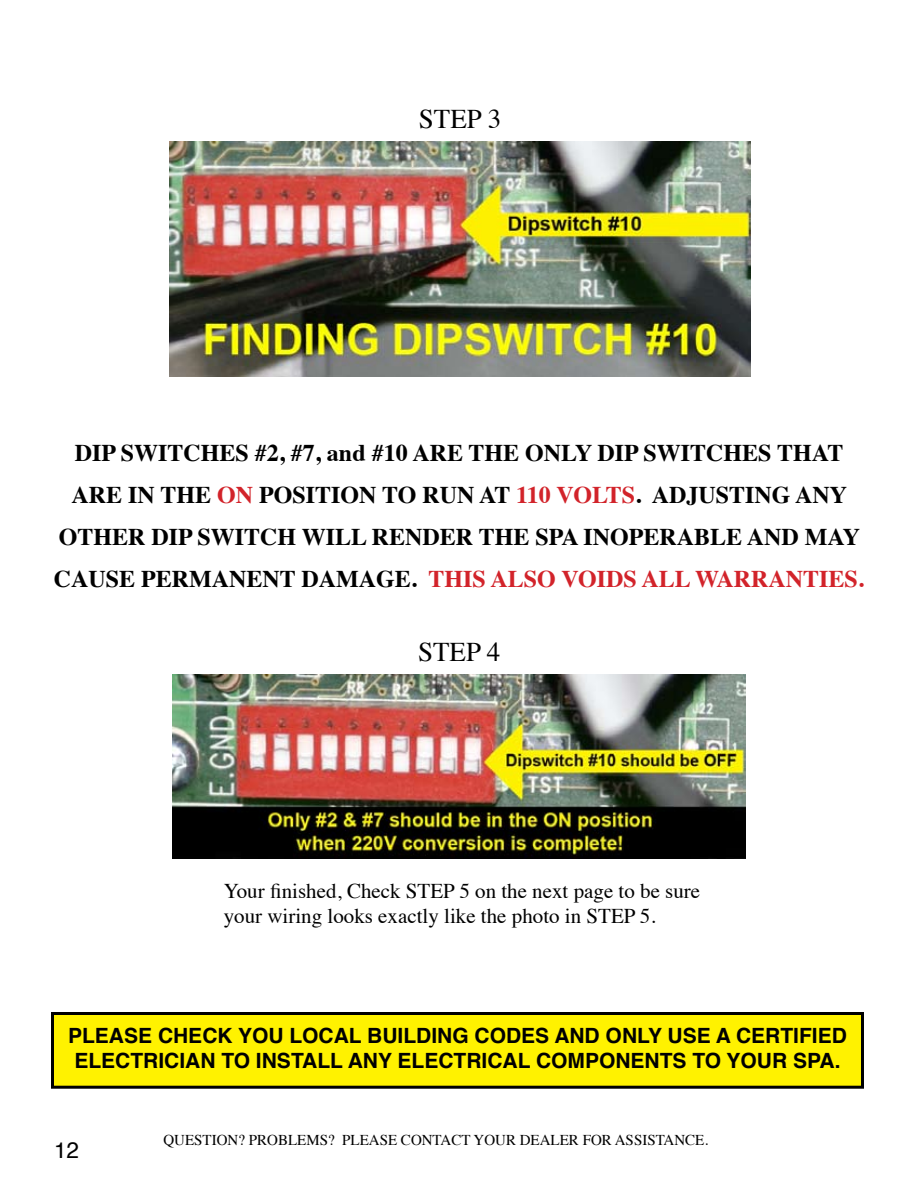
<style>
.page{position:relative;width:918px;height:1188px;background:#fff}
.page>*{position:absolute;margin:0;border:0;box-sizing:border-box;transform-origin:0 0}
.t1{font:27px "Times";color:#000}
.t2{font:700 24px/42px "Times";color:#000;text-align:center}
.t3{font:22.5px "Helvetica";color:#000}
.t4{font:700 21px/25.2px "Helvetica";color:#000}
.t5{font:21px/25.2px "Times";color:#000}
.t6{font:15px "Times";color:#000}
.s1{color:#d2232a}
</style>
<div class="page">
<img style="left:170px;top:142px;width:581px;height:235px">
<img style="left:173px;top:674px;width:573px;height:185px">
<div style="left:51px;top:1012px;width:813px;height:77px;background:#fff200;border:3px solid #000"></div>
<p class="t1" style="left:419px;top:94px;width:84px">STEP 3</p>
<p class="t2" style="left:54px;top:429px;width:811px">DIP SWITCHES #2, #7, and #10 ARE THE ONLY DIP SWITCHES THAT ARE IN THE <span class="s1">ON</span> POSITION TO RUN AT <span class="s1">110 VOLTS</span>. ADJUSTING ANY OTHER DIP SWITCH WILL RENDER THE SPA INOPERABLE AND MAY CAUSE PERMANENT DAMAGE. <span class="s1">THIS ALSO VOIDS ALL WARRANTIES.</span></p>
<p class="t1" style="left:418px;top:626px;width:84px">STEP 4</p>
<p class="t5" style="left:224px;top:877px;width:478px">Your finished, Check STEP 5 on the next page to be sure your wiring looks exactly like the photo in STEP 5.</p>
<p class="t4" style="left:68px;top:1024px;width:780px">PLEASE CHECK YOU LOCAL BUILDING CODES AND ONLY USE A CERTIFIED<br>ELECTRICIAN TO INSTALL ANY ELECTRICAL COMPONENTS TO YOUR SPA.</p>
<p class="t3" style="left:54px;top:1133px;width:27px">12</p>
<p class="t6" style="left:164px;top:1126px;width:546px">QUESTION? PROBLEMS? PLEASE CONTACT YOUR DEALER FOR ASSISTANCE.</p>
</div>
